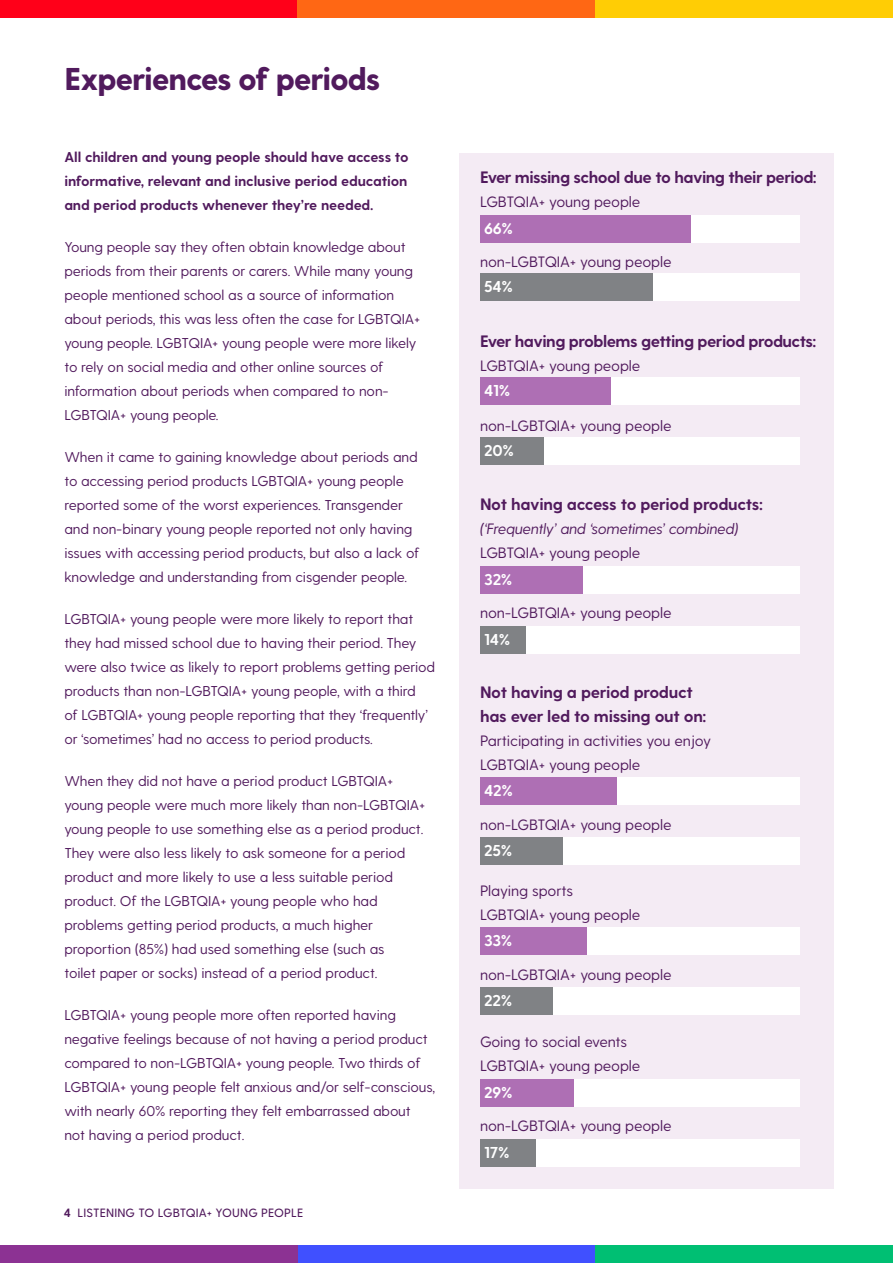
<style>
.page{position:relative;width:893px;height:1263px;background:#fff}
.page>*{position:absolute;margin:0;border:0;box-sizing:border-box;transform-origin:0 0}
.t1{font:800 31.5px "Greycliff CF";letter-spacing:-.04em;color:#511a5d}
.t2{font:700 16.5px/24px "Greycliff CF";letter-spacing:-.035em;color:#511a5d}
.t3{font:700 15.75px "Greycliff CF";letter-spacing:-.02em;color:#fff}
.t4{font:15px/24px "Greycliff CF";letter-spacing:-.01em;color:#511a5d}
.t5{font:italic 15px "Greycliff CF";letter-spacing:-.01em;color:#511a5d}
.t6{font:14.25px/24px "Greycliff CF";letter-spacing:-.01em;color:#511a5d}
.t7{font:700 14.25px/24px "Greycliff CF";letter-spacing:-.01em;color:#511a5d;text-align:justify}
.t8{font:500 12px "Greycliff CF";letter-spacing:.01em;color:#511a5d}
.s1{font-weight:700}
</style>
<div class="page">
<div style="left:0;top:0;width:298px;height:18px;background:#ff0019"></div>
<div style="left:298px;top:0;width:297px;height:18px;background:#ff6714"></div>
<div style="left:595px;top:0;width:298px;height:18px;background:#ffcd05"></div>
<div style="left:595px;top:1245px;width:298px;height:18px;background:#00bf73"></div>
<div style="left:298px;top:1245px;width:297px;height:18px;background:#4050ff"></div>
<div style="left:0;top:1245px;width:298px;height:18px;background:#8c3293"></div>
<div style="left:459px;top:153px;width:374px;height:1035px;background:#f4ebf4"></div>
<div style="left:620px;top:273px;width:180px;height:28px;background:#fff"></div>
<div style="left:620px;top:215px;width:180px;height:27px;background:#fff"></div>
<div style="left:480px;top:273px;width:172px;height:28px;background:#808285"></div>
<div style="left:480px;top:215px;width:211px;height:27px;background:#ae6fb4"></div>
<div style="left:533px;top:437px;width:267px;height:27px;background:#fff"></div>
<div style="left:608px;top:377px;width:192px;height:27px;background:#fff"></div>
<div style="left:480px;top:437px;width:64px;height:27px;background:#808285"></div>
<div style="left:480px;top:377px;width:131px;height:27px;background:#ae6fb4"></div>
<div style="left:522px;top:626px;width:278px;height:27px;background:#fff"></div>
<div style="left:576px;top:566px;width:224px;height:27px;background:#fff"></div>
<div style="left:480px;top:626px;width:46px;height:27px;background:#808285"></div>
<div style="left:480px;top:566px;width:102px;height:27px;background:#ae6fb4"></div>
<div style="left:522px;top:837px;width:278px;height:28px;background:#fff"></div>
<div style="left:576px;top:777px;width:224px;height:28px;background:#fff"></div>
<div style="left:480px;top:837px;width:82px;height:28px;background:#808285"></div>
<div style="left:480px;top:777px;width:136px;height:28px;background:#ae6fb4"></div>
<div style="left:522px;top:987px;width:278px;height:28px;background:#fff"></div>
<div style="left:576px;top:927px;width:224px;height:28px;background:#fff"></div>
<div style="left:480px;top:987px;width:72px;height:28px;background:#808285"></div>
<div style="left:480px;top:927px;width:106px;height:28px;background:#ae6fb4"></div>
<div style="left:522px;top:1139px;width:278px;height:27px;background:#fff"></div>
<div style="left:565px;top:1079px;width:235px;height:27px;background:#fff"></div>
<div style="left:480px;top:1139px;width:55px;height:27px;background:#808285"></div>
<div style="left:480px;top:1079px;width:94px;height:27px;background:#ae6fb4"></div>
<h1 class="t1" style="left:64px;top:60px;width:317px">Experiences of periods</h1>
<p class="t7" style="left:64px;top:145px;width:346px">All children and young people should have access to informative, relevant and inclusive period education and period products whenever they’re needed.</p>
<p class="t6" style="left:64px;top:235px;width:357px">Young people say they often obtain knowledge about periods from their parents or carers. While many young people mentioned school as a source of information about periods, this was less often the case for LGBTQIA+ young people. LGBTQIA+ young people were more likely to rely on social media and other online sources of information about periods when compared to non-LGBTQIA+ young people.</p>
<p class="t6" style="left:64px;top:445px;width:357px">When it came to gaining knowledge about periods and to accessing period products LGBTQIA+ young people reported some of the worst experiences. Transgender and non-binary young people reported not only having issues with accessing period products, but also a lack of knowledge and understanding from cisgender people.</p>
<p class="t6" style="left:64px;top:607px;width:372px">LGBTQIA+ young people were more likely to report that they had missed school due to having their period. They were also twice as likely to report problems getting period products than non-LGBTQIA+ young people, with a third<br>of LGBTQIA+ young people reporting that they ‘frequently’ or ‘sometimes’ had no access to period products.</p>
<p class="t6" style="left:64px;top:769px;width:362px">When they did not have a period product LGBTQIA+ young people were much more likely than non-LGBTQIA+ young people to use something else as a period product.<br>They were also less likely to ask someone for a period product and more likely to use a less suitable period product. Of the LGBTQIA+ young people who had problems getting period products, a much higher proportion (85%) had used something else (such as<br>toilet paper or socks) instead of a period product.</p>
<p class="t6" style="left:64px;top:1003px;width:372px">LGBTQIA+ young people more often reported having negative feelings because of not having a period product compared to non-LGBTQIA+ young people. Two thirds of LGBTQIA+ young people felt anxious and/or self-conscious, with nearly 60% reporting they felt embarrassed about<br>not having a period product.</p>
<p class="t8" style="left:64px;top:1205px;width:241px"><span class="s1">4</span> LISTENING TO LGBTQIA+ YOUNG PEOPLE</p>
<p class="t2" style="left:480px;top:166px;width:338px">Ever missing school due to having their period:</p>
<p class="t4" style="left:480px;top:190px;width:162px">LGBTQIA+ young people</p>
<p class="t3" style="left:484px;top:219px;width:30px">66%</p>
<p class="t4" style="left:480px;top:250px;width:193px">non-LGBTQIA+ young people</p>
<p class="t3" style="left:484px;top:277px;width:30px">54%</p>
<p class="t2" style="left:480px;top:330px;width:338px">Ever having problems getting period products:</p>
<p class="t4" style="left:480px;top:354px;width:162px">LGBTQIA+ young people</p>
<p class="t3" style="left:484px;top:381px;width:28px">41%</p>
<p class="t4" style="left:480px;top:414px;width:193px">non-LGBTQIA+ young people</p>
<p class="t3" style="left:484px;top:441px;width:31px">20%</p>
<p class="t2" style="left:480px;top:493px;width:284px">Not having access to period products:</p>
<p class="t5" style="left:480px;top:520px;width:260px">(‘Frequently’ and ‘sometimes’ combined)</p>
<p class="t4" style="left:480px;top:541px;width:162px">LGBTQIA+ young people</p>
<p class="t3" style="left:484px;top:570px;width:30px">32%</p>
<p class="t4" style="left:480px;top:601px;width:193px">non-LGBTQIA+ young people</p>
<p class="t3" style="left:484px;top:630px;width:28px">14%</p>
<p class="t2" style="left:480px;top:680px;width:228px">Not having a period product has ever led to missing out on:</p>
<p class="t4" style="left:480px;top:729px;width:233px">Participating in activities you enjoy<br>LGBTQIA+ young people</p>
<p class="t3" style="left:484px;top:781px;width:30px">42%</p>
<p class="t4" style="left:480px;top:813px;width:193px">non-LGBTQIA+ young people</p>
<p class="t3" style="left:484px;top:841px;width:30px">25%</p>
<p class="t4" style="left:480px;top:879px;width:162px">Playing sports<br>LGBTQIA+ young people</p>
<p class="t3" style="left:484px;top:931px;width:29px">33%</p>
<p class="t4" style="left:480px;top:963px;width:193px">non-LGBTQIA+ young people</p>
<p class="t3" style="left:484px;top:991px;width:30px">22%</p>
<p class="t4" style="left:480px;top:1030px;width:162px">Going to social events<br>LGBTQIA+ young people</p>
<p class="t3" style="left:484px;top:1083px;width:30px">29%</p>
<p class="t4" style="left:480px;top:1114px;width:193px">non-LGBTQIA+ young people</p>
<p class="t3" style="left:484px;top:1143px;width:27px">17%</p>
</div>
